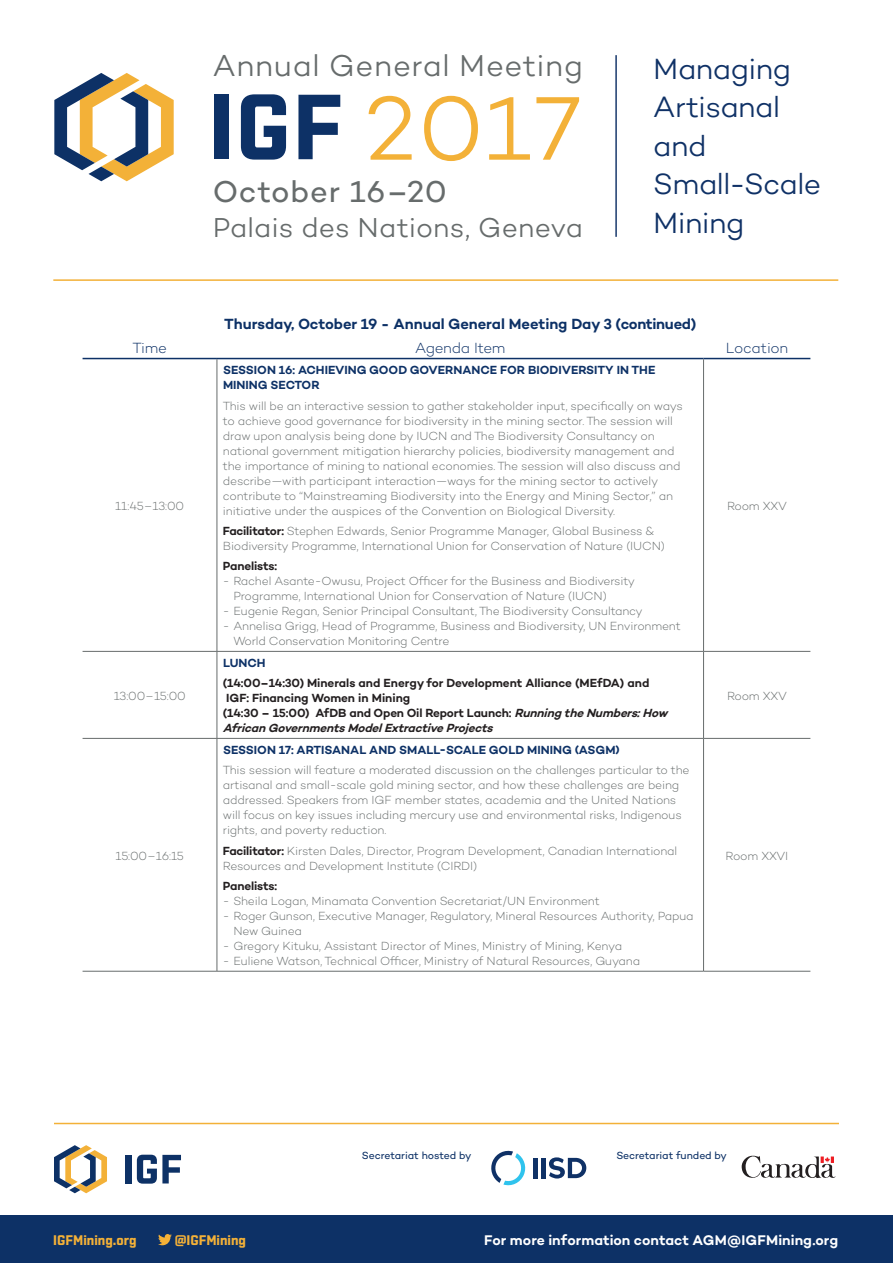
<style>
.page{position:relative;width:893px;height:1263px;background:#fff}
.page>*{position:absolute;margin:0;border:0;box-sizing:border-box;transform-origin:0 0}
.t1{font:91.8px "Campton Light DEMO";color:#f3b138}
.t2{font:30.75px "Campton Light DEMO";letter-spacing:.02em;color:#676c6c}
.t3{font:30.75px "Campton";letter-spacing:.025em;color:#676c6c}
.t4{font:29.7px/38.4px "Campton Light DEMO";letter-spacing:-.02em;color:#0f3166}
.t5{font:27.9px "Campton Light DEMO";letter-spacing:.005em;color:#676c6c}
.t6{font:600 15px "Campton";letter-spacing:-.01em;color:#0d3166}
.t7{font:300 15px "Campton";letter-spacing:-.02em;color:#0d3166}
.t8{font:600 14.25px "Campton";color:#fff}
.t9{font:700 13.95px "Shentox";color:#f3b138}
.t10{font:300 12px/15px "Campton";letter-spacing:-.015em;color:#676c6c}
.t11{font:600 12px/15px "Campton";letter-spacing:-.01em;color:#231f20}
.t12{font:600 12px/15px "Campton";color:#0d3166}
.t13{font:10.5px "Campton";letter-spacing:-.01em;color:#0d3166}
.s1{font-weight:600;color:#231f20}
.s2{font-style:italic}
</style>
<div class="page">
<div style="left:0;top:1216px;width:893px;height:47px;background:#0d3166"></div>
<div style="left:125px;top:1155px;width:6px;height:28px;background:#0d3166"></div>
<svg style="left:137px;top:1155px;width:44px;height:29px"></svg>
<svg style="left:54px;top:1145px;width:53px;height:48px"></svg>
<svg style="left:491px;top:1150px;width:35px;height:36px"></svg>
<hr style="left:534px;top:1158px;width:4px;height:20px;background:#0f3166">
<div style="left:541px;top:1158px;width:5px;height:20px;background:#0f3166"></div>
<svg style="left:549px;top:1157px;width:37px;height:21px"></svg>
<hr style="left:54px;top:1123px;width:785px;height:1px;background:#f3b138">
<svg style="left:158px;top:1234px;width:14px;height:11px"></svg>
<hr style="left:83px;top:358px;width:134px;height:1px;background:#0d3166">
<hr style="left:217px;top:358px;width:486px;height:1px;background:#0d3166">
<hr style="left:703px;top:358px;width:107px;height:1px;background:#0d3166">
<hr style="left:217px;top:359px;width:1px;height:292px;background:#676c6c">
<hr style="left:703px;top:359px;width:1px;height:292px;background:#676c6c">
<hr style="left:83px;top:651px;width:134px;height:1px;background:#676c6c">
<hr style="left:217px;top:651px;width:486px;height:1px;background:#676c6c">
<hr style="left:217px;top:651px;width:1px;height:87px;background:#676c6c">
<hr style="left:703px;top:651px;width:107px;height:1px;background:#676c6c">
<hr style="left:703px;top:651px;width:1px;height:87px;background:#676c6c">
<hr style="left:83px;top:971px;width:134px;height:1px;background:#676c6c">
<hr style="left:217px;top:738px;width:1px;height:233px;background:#676c6c">
<hr style="left:703px;top:738px;width:1px;height:233px;background:#676c6c">
<hr style="left:217px;top:971px;width:486px;height:1px;background:#676c6c">
<hr style="left:703px;top:971px;width:107px;height:1px;background:#676c6c">
<hr style="left:83px;top:738px;width:134px;height:1px;background:#676c6c">
<hr style="left:217px;top:738px;width:486px;height:1px;background:#676c6c">
<hr style="left:703px;top:738px;width:107px;height:1px;background:#676c6c">
<svg style="left:742px;top:1155px;width:93px;height:23px"></svg>
<hr style="left:53px;top:279px;width:785px;height:2px;background:#f3b138">
<div style="left:214px;top:95px;width:15px;height:64px;background:#0d3166"></div>
<svg style="left:241px;top:94px;width:45px;height:66px"></svg>
<svg style="left:298px;top:95px;width:42px;height:64px"></svg>
<svg style="left:54px;top:73px;width:120px;height:108px"></svg>
<hr style="left:615px;top:55px;width:2px;height:182px;background:#0f3166">
<h2 class="t2" style="left:213px;top:49px;width:372px">Annual General Meeting</h2>
<h1 class="t1" style="left:365px;top:80px;width:218px">2017</h1>
<h2 class="t3" style="left:213px;top:172px;width:236px">October 16–20</h2>
<h3 class="t5" style="left:213px;top:213px;width:372px">Palais des Nations, Geneva</h3>
<h3 class="t4" style="left:653px;top:51px;width:170px">Managing<br>Artisanal and<br>Small-Scale<br>Mining</h3>
<p class="t6" style="left:224px;top:314px;width:474px">Thursday, October 19 - Annual General Meeting Day 3 (continued)</p>
<p class="t7" style="left:132px;top:338px;width:36px">Time</p>
<p class="t7" style="left:415px;top:338px;width:92px">Agenda Item</p>
<p class="t7" style="left:726px;top:338px;width:64px">Location</p>
<p class="t10" style="left:115px;top:498px;width:70px">11:45–13:00</p>
<p class="t12" style="left:223px;top:362px;width:434px">SESSION 16: ACHIEVING GOOD GOVERNANCE FOR BIODIVERSITY IN THE<br>MINING SECTOR</p>
<p class="t10" style="left:223px;top:398px;width:462px">This will be an interactive session to gather stakeholder input, specifically on ways to achieve good governance for biodiversity in the mining sector. The session will draw upon analysis being done by IUCN and The Biodiversity Consultancy on national government mitigation hierarchy policies, biodiversity management and the importance of mining to national economies. The session will also discuss and describe—with participant interaction—ways for the mining sector to actively contribute to “Mainstreaming Biodiversity into the Energy and Mining Sector,” an initiative under the auspices of the Convention on Biological Diversity.</p>
<p class="t10" style="left:223px;top:523px;width:443px"><span class="s1">Facilitator:</span> Stephen Edwards, Senior Programme Manager, Global Business &amp;<br>Biodiversity Programme, International Union for Conservation of Nature (IUCN)</p>
<p class="t11" style="left:223px;top:558px;width:56px">Panelists:</p>
<p class="t10" style="left:233px;top:574px;width:403px;text-indent:-10px">- Rachel Asante-Owusu, Project Officer for the Business and Biodiversity<br>Programme, International Union for Conservation of Nature (IUCN)</p>
<p class="t10" style="left:223px;top:604px;width:421px">- Eugenie Regan, Senior Principal Consultant, The Biodiversity Consultancy</p>
<p class="t10" style="left:233px;top:619px;width:449px;text-indent:-10px">- Annelisa Grigg, Head of Programme, Business and Biodiversity, UN Environment<br>World Conservation Monitoring Centre</p>
<p class="t10" style="left:727px;top:498px;width:61px">Room XXV</p>
<p class="t10" style="left:114px;top:688px;width:74px">13:00–15:00</p>
<p class="t12" style="left:223px;top:655px;width:44px">LUNCH</p>
<p class="t11" style="left:223px;top:675px;width:450px">(14:00–14:30) Minerals and Energy for Development Alliance (MEfDA) and IGF: Financing Women in Mining<br>(14:30 – 15:00) AfDB and Open Oil Report Launch: <span class="s2">RunningtheNumbers:How AfricanGovernmentsModelExtractiveProjects</span></p>
<p class="t10" style="left:727px;top:688px;width:61px">Room XXV</p>
<p class="t10" style="left:116px;top:848px;width:70px">15:00–16:15</p>
<p class="t12" style="left:223px;top:742px;width:398px">SESSION 17: ARTISANAL AND SMALL-SCALE GOLD MINING (ASGM)</p>
<p class="t10" style="left:223px;top:763px;width:468px">This session will feature a moderated discussion on the challenges particular to the artisanal and small-scale gold mining sector, and how these challenges are being addressed. Speakers from IGF member states, academia and the United Nations will focus on key issues including mercury use and environmental risks, Indigenous rights, and poverty reduction.</p>
<p class="t10" style="left:223px;top:843px;width:456px"><span class="s1">Facilitator:</span> Kirsten Dales, Director, Program Development, Canadian International<br>Resources and Development Institute (CIRDI)</p>
<p class="t11" style="left:223px;top:878px;width:56px">Panelists:</p>
<p class="t10" style="left:223px;top:893px;width:378px">- Sheila Logan, Minamata Convention Secretariat/UN Environment</p>
<p class="t10" style="left:233px;top:908px;width:462px;text-indent:-10px">- Roger Gunson, Executive Manager, Regulatory, Mineral Resources Authority, Papua<br>New Guinea</p>
<p class="t10" style="left:223px;top:938px;width:401px">- Gregory Kituku, Assistant Director of Mines, Ministry of Mining, Kenya</p>
<p class="t10" style="left:223px;top:953px;width:419px">- Euliene Watson, Technical Officer, Ministry of Natural Resources, Guyana</p>
<p class="t10" style="left:726px;top:848px;width:64px">Room XXVI</p>
<p class="t13" style="left:362px;top:1149px;width:111px">Secretariat hosted by</p>
<p class="t13" style="left:616px;top:1149px;width:112px">Secretariat funded by</p>
<p class="t9" style="left:53px;top:1232px;width:85px">IGFMining.org</p>
<p class="t9" style="left:175px;top:1232px;width:73px">@IGFMining</p>
<p class="t8" style="left:484px;top:1231px;width:356px">For more information contact AGM@IGFMining.org</p>
</div>
